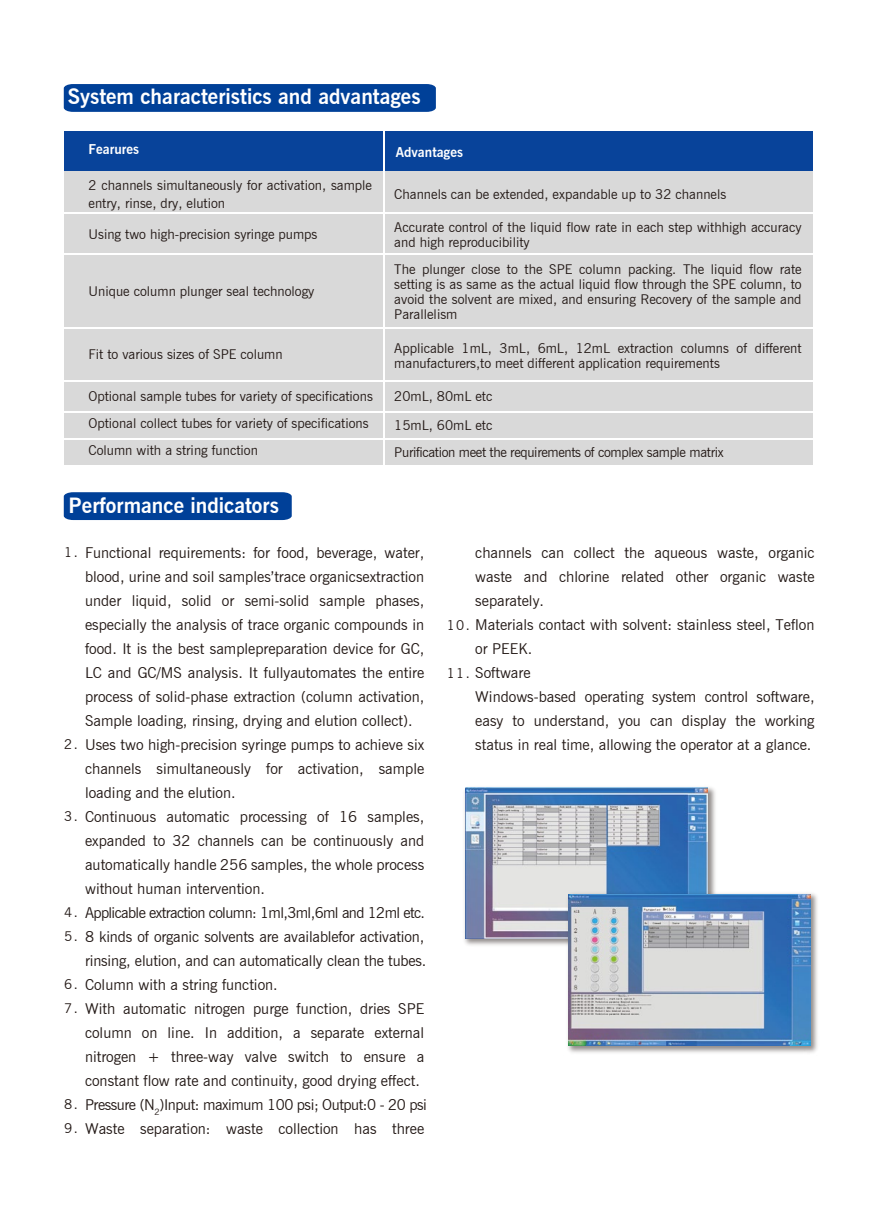
<style>
.page{position:relative;width:893px;height:1212px;background:#fff}
.page>*{position:absolute;margin:0;border:0;box-sizing:border-box;transform-origin:0 0}
.t1{font:700 21px "News Gothic BT";color:#fff}
.t2{font:15px/24px "News Gothic BT";color:#231916}
.t3{font:13.5px/15px "News Gothic BT";color:#231916}
.t4{font:13.5px "News Gothic BT";letter-spacing:-.025em;color:#231916}
.t5{font:700 13.5px "News Gothic BT";color:#fff}
</style>
<div class="page">
<img style="left:464px;top:787px;width:252px;height:159px">
<img style="left:465px;top:788px;width:243px;height:150px">
<img style="left:563px;top:891px;width:255px;height:162px">
<img style="left:568px;top:895px;width:243px;height:150px">
<div style="left:64px;top:492px;width:228px;height:28px;background:#004098"></div>
<svg style="left:64px;top:84px;width:372px;height:28px;background:#024198"></svg>
<div style="left:65px;top:131px;width:748px;height:334px;background:#d9d9d9"></div>
<div style="left:65px;top:131px;width:748px;height:40px;background:#08439a"></div>
<hr style="left:65px;top:213px;width:748px;height:1px;background:#fff">
<hr style="left:65px;top:253px;width:748px;height:1px;background:#fff">
<hr style="left:65px;top:327px;width:748px;height:1px;background:#fff">
<hr style="left:65px;top:380px;width:748px;height:1px;background:#fff">
<hr style="left:65px;top:411px;width:748px;height:1px;background:#fff">
<hr style="left:65px;top:438px;width:748px;height:2px;background:#fff">
<hr style="left:384px;top:131px;width:1px;height:333px;background:#fff">
<p class="t1" style="left:68px;top:84px;width:354px">System characteristics and advantages</p>
<p class="t5" style="left:89px;top:141px;width:52px">Fearures</p>
<p class="t5" style="left:396px;top:144px;width:69px">Advantages</p>
<p class="t3" style="left:89px;top:176px;width:285px;line-height:18px">2 channels simultaneously for activation, sample entry, rinse, dry, elution</p>
<p class="t3" style="left:89px;top:227px;width:230px">Using two high-precision syringe pumps</p>
<p class="t3" style="left:89px;top:284px;width:227px">Unique column plunger seal technology</p>
<p class="t3" style="left:89px;top:347px;width:196px">Fit to various sizes of SPE column</p>
<p class="t3" style="left:89px;top:383px;width:286px;line-height:27px">Optional sample tubes for variety of specifications<br>Optional collect tubes for variety of specifications<br>Column with a string function</p>
<p class="t1" style="left:69px;top:493px;width:212px">Performance indicators</p>
<p class="t3" style="left:394px;top:186px;width:333px">Channels can be extended, expandable up to 32 channels</p>
<p class="t3" style="left:394px;top:219px;width:409px">Accurate control of the liquid flow rate in each step withhigh accuracy and high reproducibility</p>
<p class="t3" style="left:394px;top:261px;width:409px;text-align:justify">The plunger close to the SPE column packing. The liquid flow rate setting is as same as the actual liquid flow through the SPE column, to avoid the solvent are mixed, and ensuring Recovery of the sample and Parallelism</p>
<p class="t3" style="left:394px;top:341px;width:409px">Applicable 1mL, 3mL, 6mL, 12mL extraction columns of different manufacturers,to meet different application requirements</p>
<p class="t3" style="left:394px;top:382px;width:100px;line-height:28.5px">20mL, 80mL etc<br>15mL, 60mL etc</p>
<p class="t4" style="left:394px;top:444px;width:331px">Purification meet the requirements of complex sample matrix</p>
<p class="t3" style="left:64px;top:544px;width:15px">1.</p>
<p class="t3" style="left:64px;top:736px;width:15px">2.</p>
<p class="t3" style="left:64px;top:808px;width:15px">3.</p>
<p class="t3" style="left:64px;top:900px;width:15px;line-height:24px">4.<br>5.</p>
<p class="t3" style="left:64px;top:972px;width:15px;line-height:24px">6.<br>7.</p>
<p class="t3" style="left:64px;top:1092px;width:15px;line-height:24px">8.<br>9.</p>
<p class="t2" style="left:85px;top:540px;width:343px">Functional requirements: for food, beverage, water, blood, urine and soil samples’trace organicsextraction under liquid, solid or semi-solid sample phases, especially the analysis of trace organic compounds in food. It is the best samplepreparation device for GC, LC and GC/MS analysis. It fullyautomates the entire process of solid-phase extraction (column activation, Sample loading, rinsing, drying and elution collect).<br>Uses two high-precision syringe pumps to achieve six channels simultaneously for activation, sample loading and the elution.<br>Continuous automatic processing of 16 samples, expanded to 32 channels can be continuously and automatically handle 256 samples, the whole process without human intervention.<br>Applicable extraction column: 1ml,3ml,6ml and 12ml etc.<br>8 kinds of organic solvents are availablefor activation, rinsing, elution, and can automatically clean the tubes.<br>Column with a string function.<br>With automatic nitrogen purge function, dries SPE column on line. In addition, a separate external nitrogen + three-way valve switch to ensure a constant flow rate and continuity, good drying effect.<br>Pressure (N<sub>2</sub>)Input: maximum 100 psi; Output:0 - 20 psi Waste separation: waste collection has three</p>
<p class="t2" style="left:475px;top:540px;width:341px">channels can collect the aqueous waste, organic waste and chlorine related other organic waste separately.<br>Materials contact with solvent: stainless steel, Teflon or PEEK.<br>Software<br>Windows-based operating system control software, easy to understand, you can display the working status in real time, allowing the operator at a glance.</p>
<p class="t3" style="left:447px;top:618px;width:25px">10.</p>
<p class="t3" style="left:447px;top:666px;width:25px">11.</p>
</div>
